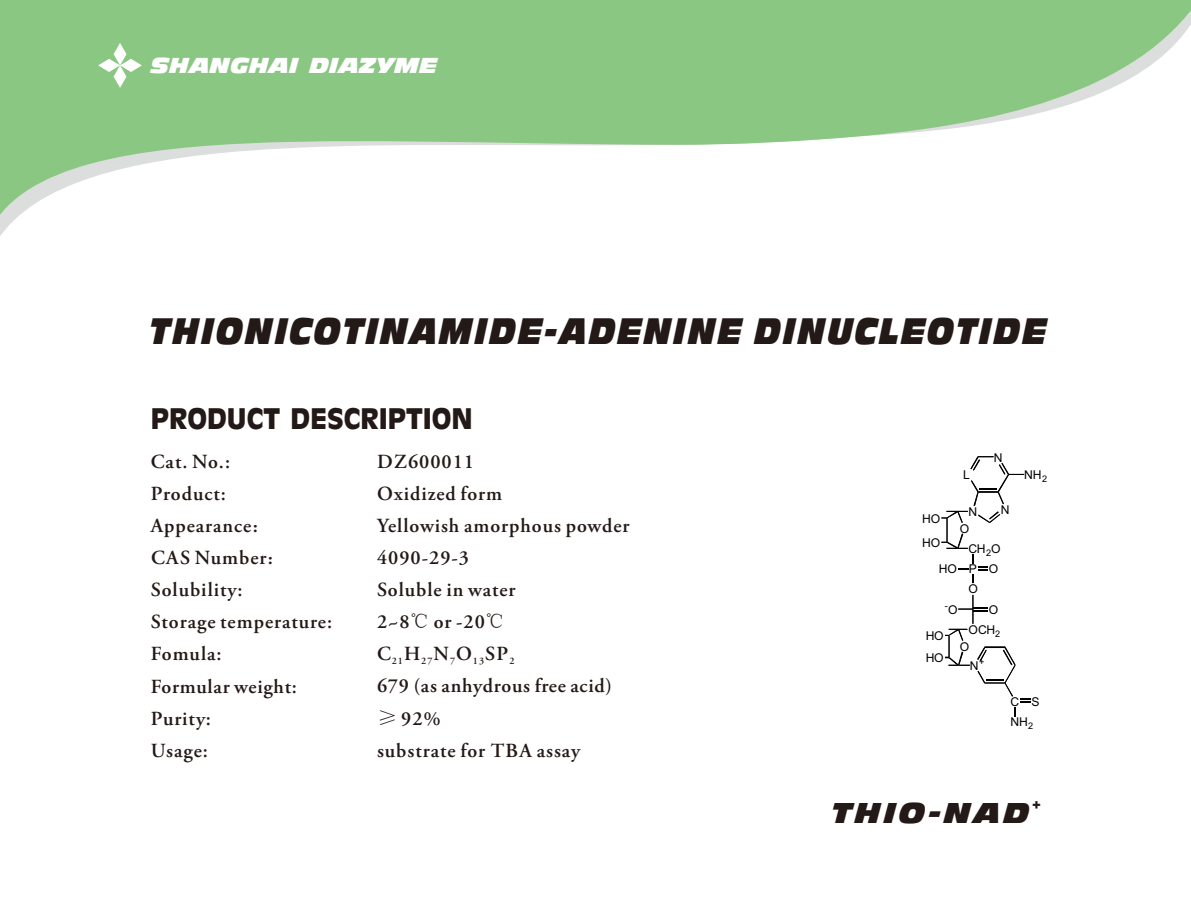
<style>
.page{position:relative;width:1191px;height:906px;background:#fff}
.page>*{position:absolute;margin:0;border:0;box-sizing:border-box;transform-origin:0 0}
.t1{font:italic 36px "Antique Olive Std Nord,Bold";letter-spacing:.065em;color:#231916;scale:.79 1}
.t2{font:900 28px "Antique Olive Std";color:#231916}
.t3{font:italic 28px "Antique Olive Std Nord,Bold";letter-spacing:.09em;color:#231916}
.t4{font:italic 21.2px "Antique Olive Std Nord,Bold";color:#fff}
.t5{font:600 20px "Adobe Garamond Pro";letter-spacing:.05em;color:#231916}
.t6{font:italic 14px "Antique Olive Std Nord,Bold";color:#231916}
.t7{font:12.2px/24.2px "Arial";letter-spacing:-.01em;color:#000}
.t8{font:600 10px "Adobe Garamond Pro";color:#231916}
.t9{font:9.2px "Arial";color:#000}
.s1{font-family:"Sim Sun";font-weight:400}
.s2{font-size:12.2px}
</style>
<div class="page">
<svg style="left:0;top:0;width:1191px;height:236px;fill:#8ac782"></svg>
<svg style="left:98px;top:43px;width:44px;height:45px"></svg>
<svg style="left:945px;top:595px;width:85px;height:121px"></svg>
<svg style="left:941px;top:456px;width:83px;height:127px"></svg>
<p class="t4" style="left:151px;top:57px;width:288px">SHANGHAI DIAZYME</p>
<h1 class="t1" style="left:150px;top:316px;width:1136px">THIONICOTINAMIDE-ADENINE DINUCLEOTIDE</h1>
<h2 class="t2" style="left:151px;top:407px;width:323px">PRODUCT DESCRIPTION</h2>
<p class="t5" style="left:151px;top:453px;width:81px">Cat. No.:</p>
<p class="t5" style="left:377px;top:453px;width:98px">DZ600011</p>
<p class="t5" style="left:151px;top:485px;width:76px">Product:</p>
<p class="t5" style="left:377px;top:485px;width:127px">Oxidized form</p>
<p class="t5" style="left:151px;top:517px;width:122px">Appearance<span class="s1">：</span></p>
<p class="t5" style="left:377px;top:517px;width:254px">Yellowish amorphous powder</p>
<p class="t5" style="left:151px;top:549px;width:137px">CAS Number<span class="s1">：</span></p>
<p class="t5" style="left:377px;top:549px;width:94px">4090-29-3</p>
<p class="t5" style="left:151px;top:582px;width:93px">Solubility:</p>
<p class="t5" style="left:377px;top:582px;width:140px">Soluble in water</p>
<p class="t5" style="left:151px;top:614px;width:183px">Storage temperature:</p>
<p class="t5" style="left:377px;top:614px;width:129px">2~8<span class="s1">℃</span> or -20<span class="s1">℃</span></p>
<p class="t5" style="left:151px;top:646px;width:72px">Fomula:</p>
<p class="t5" style="left:377px;top:646px;width:133px">CHNOSP</p>
<p class="t8" style="left:392px;top:657px;width:13px">21</p>
<p class="t8" style="left:421px;top:657px;width:13px">27</p>
<p class="t8" style="left:450px;top:657px;width:7px">7</p>
<p class="t8" style="left:473px;top:657px;width:13px">13</p>
<p class="t8" style="left:509px;top:657px;width:7px">2</p>
<p class="t5" style="left:151px;top:678px;width:148px">Formular weight:</p>
<p class="t5" style="left:377px;top:678px;width:236px">679 (as anhydrous free acid)</p>
<p class="t5" style="left:151px;top:710px;width:62px">Purity:</p>
<p class="t5" style="left:377px;top:710px;width:65px"><span class="s1">≥</span> 92%</p>
<p class="t5" style="left:151px;top:742px;width:59px">Usage:</p>
<p class="t5" style="left:377px;top:742px;width:205px">substrate for TBA assay</p>
<p class="t7" style="left:963px;top:464px;width:8px">L</p>
<p class="t7" style="left:993px;top:446px;width:10px">N</p>
<p class="t7" style="left:968px;top:501px;width:10px">N</p>
<p class="t7" style="left:1000px;top:499px;width:10px">N</p>
<p class="t7" style="left:922px;top:507px;width:20px">HO<br>HO</p>
<p class="t7" style="left:959px;top:517px;width:11px">O</p>
<p class="t7" style="left:968px;top:537px;width:34px">CH<sub>2</sub>O</p>
<p class="t7" style="left:939px;top:558px;width:40px">HO P</p>
<p class="t7" style="left:968px;top:578px;width:11px">O</p>
<p class="t7" style="left:988px;top:558px;width:11px">O</p>
<p class="t9" style="left:945px;top:602px;width:14px">-<span class="s2">O</span></p>
<p class="t7" style="left:988px;top:598px;width:11px">O</p>
<p class="t7" style="left:925px;top:625px;width:20px;line-height:22.2px">HO<br>HO</p>
<p class="t7" style="left:968px;top:618px;width:33px">OCH<sub>2</sub></p>
<p class="t7" style="left:959px;top:635px;width:11px">O</p>
<p class="t7" style="left:970px;top:654px;width:16px">N<sup>+</sup></p>
<p class="t7" style="left:1024px;top:464px;width:24px">NH<sub>2</sub></p>
<p class="t7" style="left:1010px;top:692px;width:24px;line-height:20.2px">C<br>NH<sub>2</sub></p>
<p class="t7" style="left:1031px;top:690px;width:10px">S</p>
<p class="t6" style="left:1032px;top:798px;width:11px">+</p>
<h2 class="t3" style="left:831px;top:801px;width:199px">THIO-NAD</h2>
</div>
